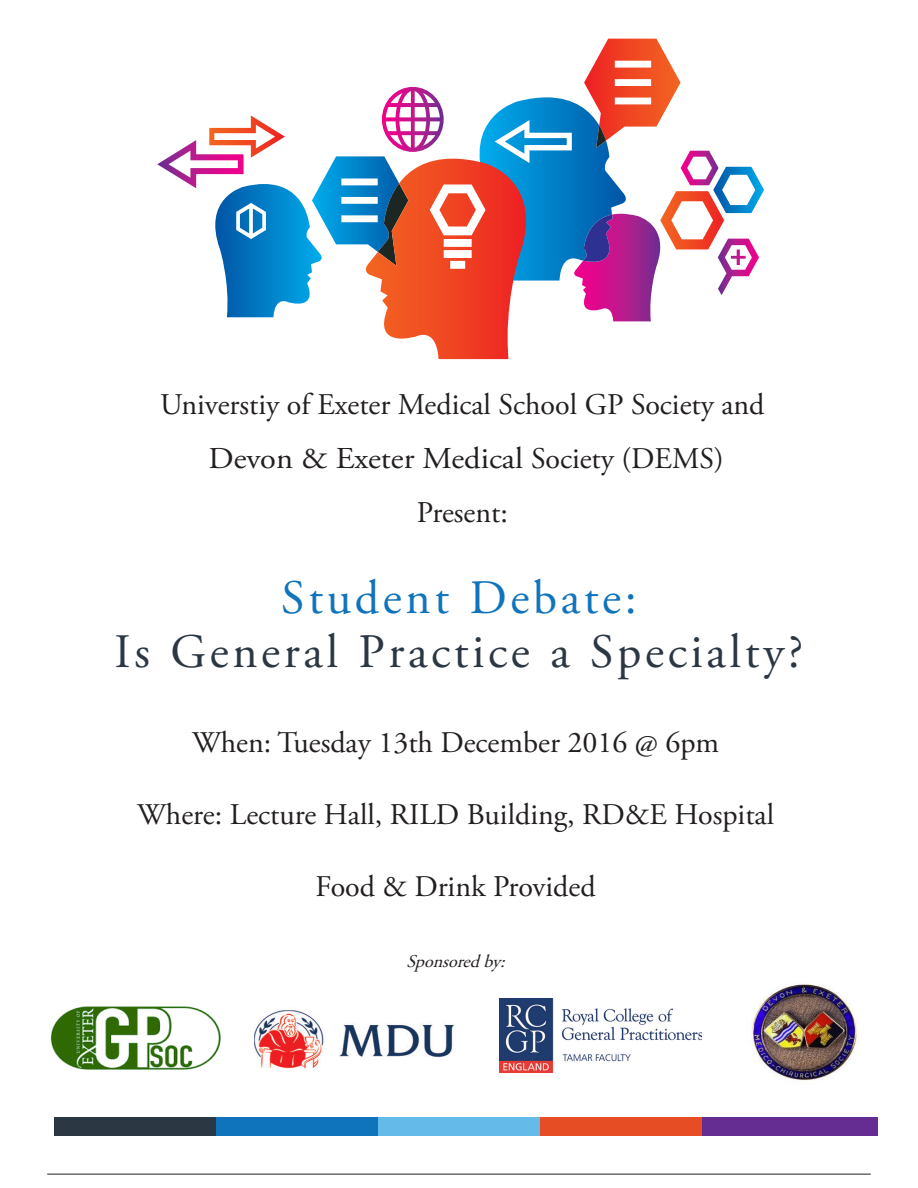
<style>
.page{position:relative;width:918px;height:1188px;background:#fff}
.page>*{position:absolute;margin:0;border:0;box-sizing:border-box;transform-origin:0 0}
.t1{font:48px "Adobe Garamond Pro";letter-spacing:.075em;color:#2b3743}
.t2{font:48px "Adobe Garamond Pro";letter-spacing:.075em;color:#1074bc}
.t3{font:30.3px "Adobe Garamond Pro";color:#231f20;scale:1.07 1}
.t4{font:30px "Adobe Garamond Pro";color:#231f20}
.t5{font:italic 18px "Adobe Garamond Pro";color:#231f20}
.s1{font-size:30px}
</style>
<div class="page">
<svg style="left:157px;top:39px;width:607px;height:320px"></svg>
<div style="left:54px;top:1117px;width:162px;height:19px;background:#2b3743"></div>
<div style="left:216px;top:1117px;width:162px;height:19px;background:#1074bc"></div>
<div style="left:378px;top:1117px;width:162px;height:19px;background:#64bae9"></div>
<div style="left:540px;top:1117px;width:162px;height:19px;background:#e64d25"></div>
<div style="left:702px;top:1117px;width:176px;height:19px;background:#652d91"></div>
<hr style="left:47px;top:1174px;width:824px;height:1px;background:#231f20">
<img style="left:50px;top:1006px;width:171px;height:64px">
<img style="left:751px;top:984px;width:108px;height:97px">
<img style="left:254px;top:1010px;width:200px;height:59px">
<img style="left:500px;top:999px;width:202px;height:73px">
<p class="t4" style="left:160px;top:386px;width:606px">Universtiy of Exeter Medical School GP Society and</p>
<p class="t3" style="left:209px;top:440px;width:483px">Devon &amp; Exeter Medical <span class="s1">Society (DEMS)</span></p>
<p class="t4" style="left:417px;top:494px;width:93px">Present:</p>
<p class="t2" style="left:281px;top:569px;width:357px">Student Debate:</p>
<p class="t1" style="left:115px;top:623px;width:690px">Is General Practice a Specialty?</p>
<p class="t4" style="left:192px;top:725px;width:529px">When: Tuesday 13th December 2016 @ 6pm</p>
<p class="t4" style="left:137px;top:797px;width:638px">Where: Lecture Hall, RILD Building, RD&amp;E Hospital</p>
<p class="t4" style="left:316px;top:869px;width:281px">Food &amp; Drink Provided</p>
<p class="t5" style="left:407px;top:951px;width:106px">Sponsoredby:</p>
</div>
